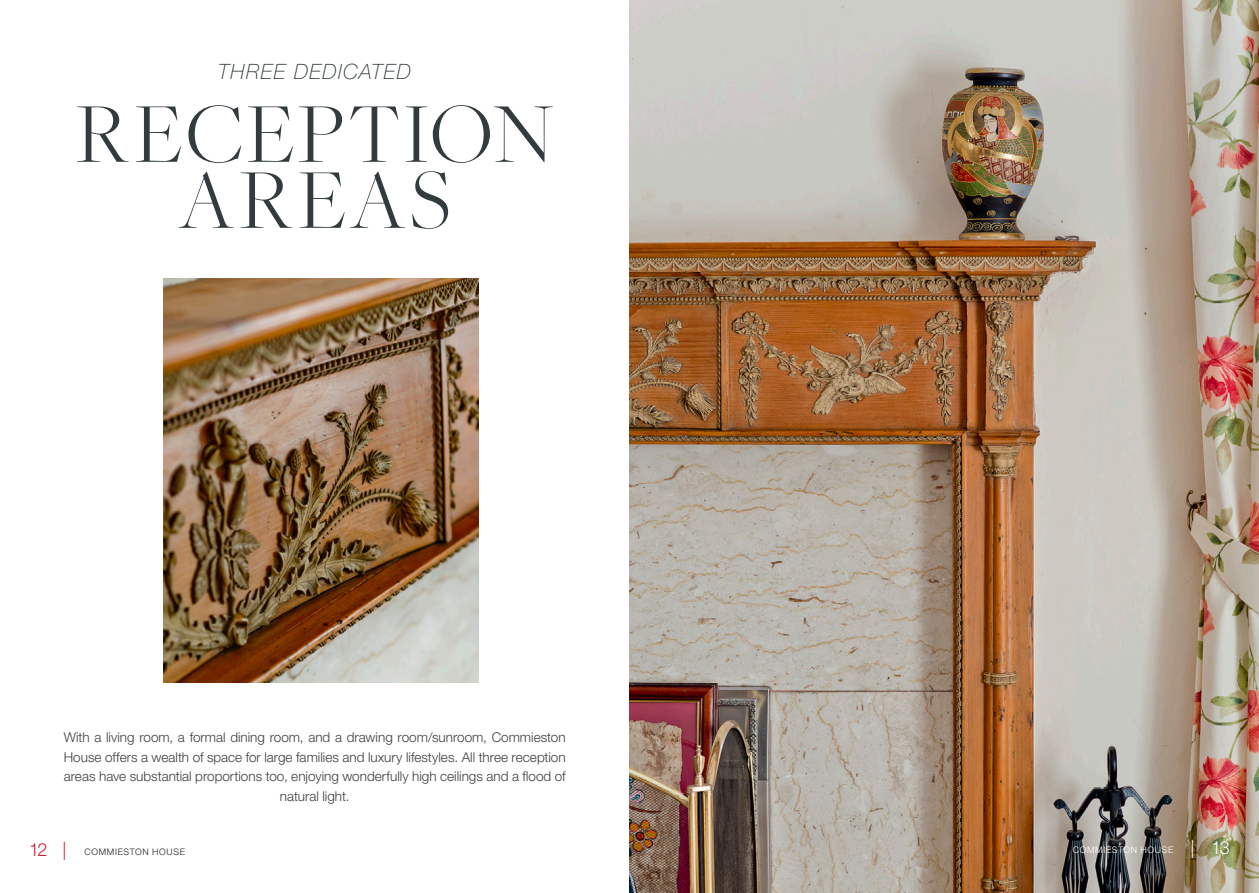
<style>
.page{position:relative;width:1259px;height:893px;background:#fff}
.page>*{position:absolute;margin:0;border:0;box-sizing:border-box;transform-origin:0 0}
.Address_line_1{font:300 88.5px/66px "Freight Big Pro";letter-spacing:.025em;color:#323b3e;text-align:center}
.Address_line_1-2{font:italic 100 21.15px "Helvetica Neue LT Std";letter-spacing:.055em;color:#323b3e}
.t1{font:300 18px "Helvetica Neue LT Std";color:#fff}
.Address_line_1-3{font:300 13.5px/19.5px "Helvetica Neue LT Std";color:#3e3e3f;text-align:center}
.t2{font:300 9px "Helvetica Neue LT Std";letter-spacing:.07em;color:#231f20}
.t3{font:300 9px "Helvetica Neue LT Std";letter-spacing:.07em;color:#fff}
.s1{font-size:18px}
.s2{font-size:18px;color:#cb1f31}
</style>
<div class="page">
<img style="left:629px;top:0;width:630px;height:893px">
<img style="left:163px;top:279px;width:315px;height:404px">
<p class="Address_line_1-2" style="left:218px;top:59px;width:195px">THREE DEDICATED</p>
<p class="Address_line_1" style="left:76px;top:99px;width:479px">RECEPTION<br>AREAS</p>
<p class="Address_line_1-3" style="left:64px;top:727px;width:503px">With a living room, a formal dining room, and a drawing room/sunroom, Commieston House offers a wealth of space for large families and luxury lifestyles. All three reception areas have substantial proportions too, enjoying wonderfully high ceilings and a flood of natural light.</p>
<p class="t3" style="left:1072px;top:844px;width:123px">COMMIESTON HOUSE <span class="s1">|</span></p>
<p class="t2" style="left:29px;top:846px;width:157px"><span class="s2">12 |</span> COMMIESTON HOUSE</p>
<h3 class="t1" style="left:1211px;top:837px;width:20px">13</h3>
</div>
